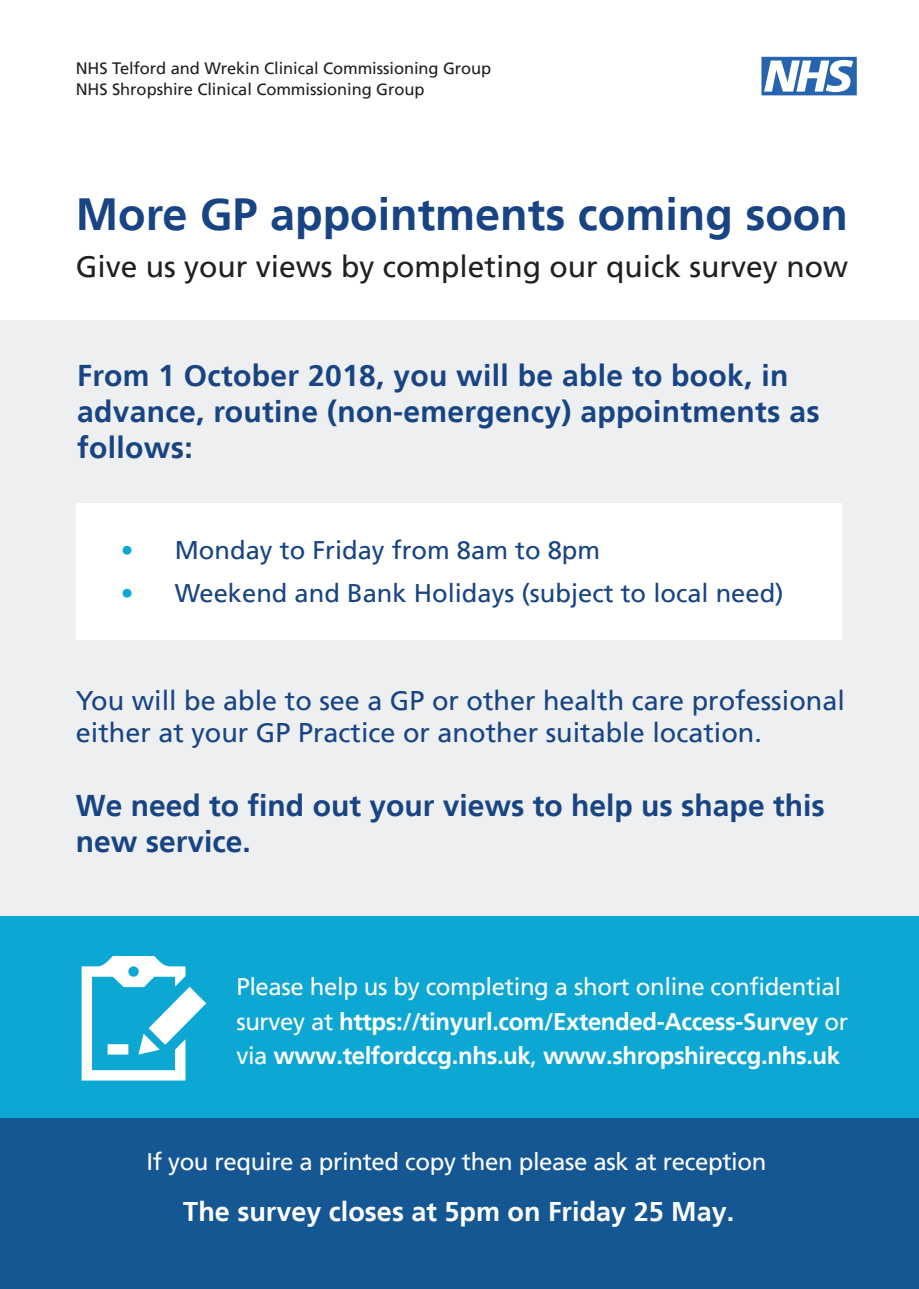
<style>
.page{position:relative;width:919px;height:1289px;background:#fff}
.page>*{position:absolute;margin:0;border:0;box-sizing:border-box;transform-origin:0 0}
.t1{font:54px "NHS";color:#2664b0}
.t2{font:700 45px "Frutiger";color:#184483}
.t3{font:700 30px/36px "Frutiger";letter-spacing:.01em;color:#184483}
.t4{font:30px "Frutiger";color:#231f20}
.t5{font:27px/32.4px "Frutiger";color:#184483}
.t6{font:700 27px "Frutiger";color:#fff}
.t7{font:25.5px "Frutiger";color:#184483}
.t8{font:700 24px/34.5px "Frutiger";letter-spacing:-.015em;color:#fff}
.t9{font:24px "Frutiger";letter-spacing:-.015em;color:#fff}
.t10{font:16.5px/21px "Frutiger";letter-spacing:-.005em;color:#231f20}
.s1{color:#0ca7d3}
.s2{font-weight:400}
</style>
<div class="page">
<div style="left:0;top:320px;width:918px;height:968px;background:#edeff0"></div>
<div style="left:0;top:916px;width:918px;height:372px;background:#0ca7d3"></div>
<div style="left:0;top:1118px;width:918px;height:170px;background:#155793"></div>
<div style="left:76px;top:503px;width:766px;height:137px;background:#fff"></div>
<svg style="left:82px;top:956px;width:124px;height:124px"></svg>
<p class="t10" style="left:76px;top:58px;width:417px">NHS Telford and Wrekin Clinical Commissioning Group<br>NHS Shropshire Clinical Commissioning Group</p>
<h1 class="t1" style="left:761px;top:46px;width:96px">n</h1>
<h2 class="t2" style="left:76px;top:187px;width:773px">More GP appointments coming soon</h2>
<p class="t4" style="left:76px;top:249px;width:773px">Give us your views by completing our quick survey now</p>
<p class="t3" style="left:77px;top:358px;width:743px">From 1 October 2018, you will be able to book, in advance, routine (non-emergency) appointments as follows:</p>
<p class="t7" style="left:121px;top:535px;width:481px"><span class="s1">•</span> Monday to Friday from 8am to 8pm</p>
<p class="t7" style="left:121px;top:578px;width:664px"><span class="s1">•</span> Weekend and Bank Holidays (subject to local need)</p>
<p class="t5" style="left:76px;top:684px;width:770px">You will be able to see a GP or other health care professional either at your GP Practice or another suitable location.</p>
<p class="t3" style="left:76px;top:787px;width:750px">We need to find out your views to help us shape this new service.</p>
<p class="t8" style="left:236px;top:969px;width:613px"><span class="s2">Please help us by completing a short online confidential survey at</span> https://tinyurl.com/Extended-Access-Survey <span class="s2">or via</span> www.telfordccg.nhs.uk<span class="s2">,</span> www.shropshireccg.nhs.uk</p>
<p class="t9" style="left:146px;top:1147px;width:621px">If you require a printed copy then please ask at reception</p>
<p class="t6" style="left:183px;top:1196px;width:552px">The survey closes at 5pm on Friday 25 May.</p>
</div>
